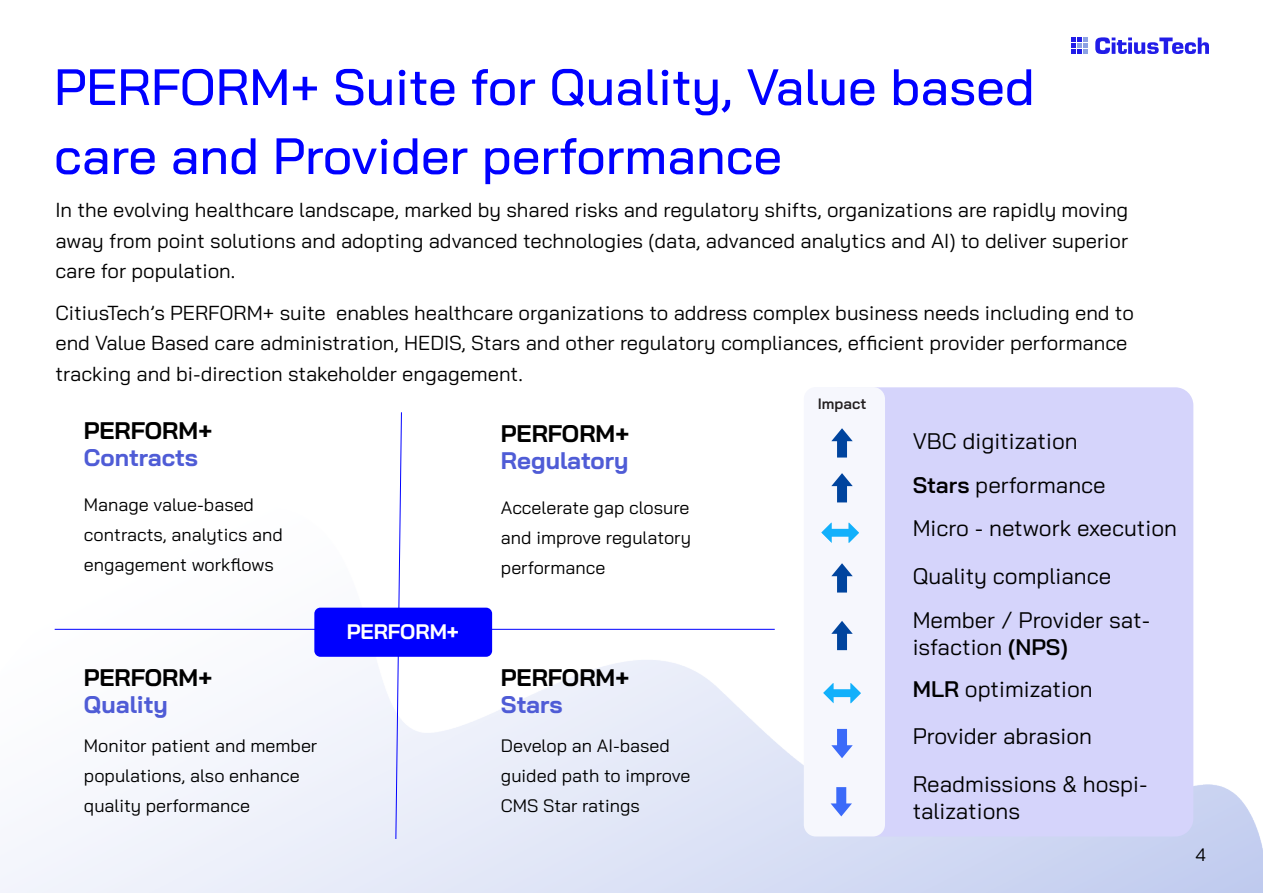
<style>
.page{position:relative;width:1263px;height:893px;background:#fff}
.page>*{position:absolute;margin:0;border:0;box-sizing:border-box;transform-origin:0 0}
.t1{font:500 51px/69px "Bai Jamjuree";color:#00f}
.Bullet_Para{font:700 24px/27px "Bai Jamjuree";color:#4f5cd6}
.Bullet_Para-2{font:700 24px/27px "Bai Jamjuree";color:#000}
.t2{font:22.5px/27px "Bai Jamjuree";color:#000}
.Bullet_Para-3{font:700 21px "Bai Jamjuree";color:#fff}
.Body_Text{font:20.25px/30.5px "Bai Jamjuree";color:#000}
.Bullet_Para-4{font:18px/30px "Bai Jamjuree";color:#000}
.Body_Text-2{font:18px/30px "Bai Jamjuree";color:#000}
.t3{font:600 15px "Bai Jamjuree";color:#231f20}
.s1{color:#000}
.s2{color:#4f5cd6}
.s3{font-weight:600}
</style>
<div class="page">
<img style="left:0;top:395px;width:1263px;height:498px">
<svg style="left:1095px;top:37px;width:114px;height:17px"></svg>
<svg style="left:1071px;top:37px;width:17px;height:17px"></svg>
<div style="left:823px;top:387px;width:370px;height:449px;background:#d5d4fb;border-radius:18px"></div>
<hr style="left:55px;top:629px;width:720px;height:1px;background:#00f">
<svg style="left:395px;top:412px;width:7px;height:428px"></svg>
<div style="left:314px;top:608px;width:178px;height:49px;background:#00f;border-radius:6px"></div>
<div style="left:804px;top:387px;width:81px;height:449px;background:#f6f7fd;border-radius:12px"></div>
<svg style="left:831px;top:428px;width:22px;height:30px"></svg>
<svg style="left:831px;top:473px;width:22px;height:29px"></svg>
<svg style="left:821px;top:523px;width:38px;height:20px"></svg>
<svg style="left:823px;top:683px;width:38px;height:20px"></svg>
<svg style="left:831px;top:563px;width:22px;height:30px"></svg>
<svg style="left:831px;top:621px;width:22px;height:29px"></svg>
<svg style="left:831px;top:729px;width:22px;height:29px"></svg>
<svg style="left:830px;top:787px;width:22px;height:29px"></svg>
<p class="t1" style="left:54px;top:53px;width:982px">PERFORM+ Suite for Quality, Value based care and Provider performance</p>
<p class="Body_Text" style="left:55px;top:195px;width:1074px;text-align:justify">In the evolving healthcare landscape, marked by shared risks and regulatory shifts, organizations are rapidly moving away from point solutions and adopting advanced technologies (data, advanced analytics and AI) to deliver superior care for population.</p>
<p class="Body_Text" style="left:56px;top:298px;width:1080px">CitiusTech’s PERFORM+ suite enables healthcare organizations to address complex business needs including end to end Value Based care administration, HEDIS, Stars and other regulatory compliances, efficient provider performance tracking and bi-direction stakeholder engagement.</p>
<p class="Bullet_Para" style="left:84px;top:418px;width:130px"><span class="s1">PERFORM+<br></span>Contracts</p>
<p class="Body_Text-2" style="left:84px;top:490px;width:200px">Manage value-based contracts, analytics and engagement workflows</p>
<p class="Bullet_Para-2" style="left:84px;top:664px;width:130px">PERFORM+<br><span class="s2">Quality</span></p>
<p class="Bullet_Para-4" style="left:84px;top:730px;width:235px">Monitor patient and member populations, also enhance quality performance</p>
<p class="Bullet_Para-3" style="left:347px;top:619px;width:114px">PERFORM+</p>
<p class="Bullet_Para" style="left:501px;top:420px;width:130px"><span class="s1">PERFORM+<br></span>Regulatory</p>
<p class="Bullet_Para-4" style="left:501px;top:493px;width:192px;text-align:justify">Accelerate gap closure and improve regulatory performance</p>
<p class="Bullet_Para-2" style="left:501px;top:664px;width:130px">PERFORM+<br><span class="s2">Stars</span></p>
<p class="Bullet_Para-4" style="left:501px;top:730px;width:191px">Develop an AI-based guided path to improve<br>CMS Star ratings</p>
<p class="t3" style="left:818px;top:395px;width:50px">Impact</p>
<p class="t2" style="left:913px;top:427px;width:167px">VBC digitization</p>
<p class="t2" style="left:913px;top:471px;width:195px"><span class="s3">Stars</span> performance</p>
<p class="t2" style="left:913px;top:515px;width:266px">Micro - network execution</p>
<p class="t2" style="left:913px;top:563px;width:200px">Quality compliance</p>
<p class="t2" style="left:913px;top:606px;width:239px">Member / Provider sat&shy;isfaction <span class="s3">(NPS)</span></p>
<p class="t2" style="left:913px;top:675px;width:182px"><span class="s3">MLR</span> optimization</p>
<p class="t2" style="left:913px;top:723px;width:181px">Provider abrasion</p>
<p class="t2" style="left:913px;top:770px;width:236px">Readmissions &amp; hospi&shy;talizations</p>
<p class="Bullet_Para-4" style="left:1195px;top:839px;width:12px">4</p>
</div>
